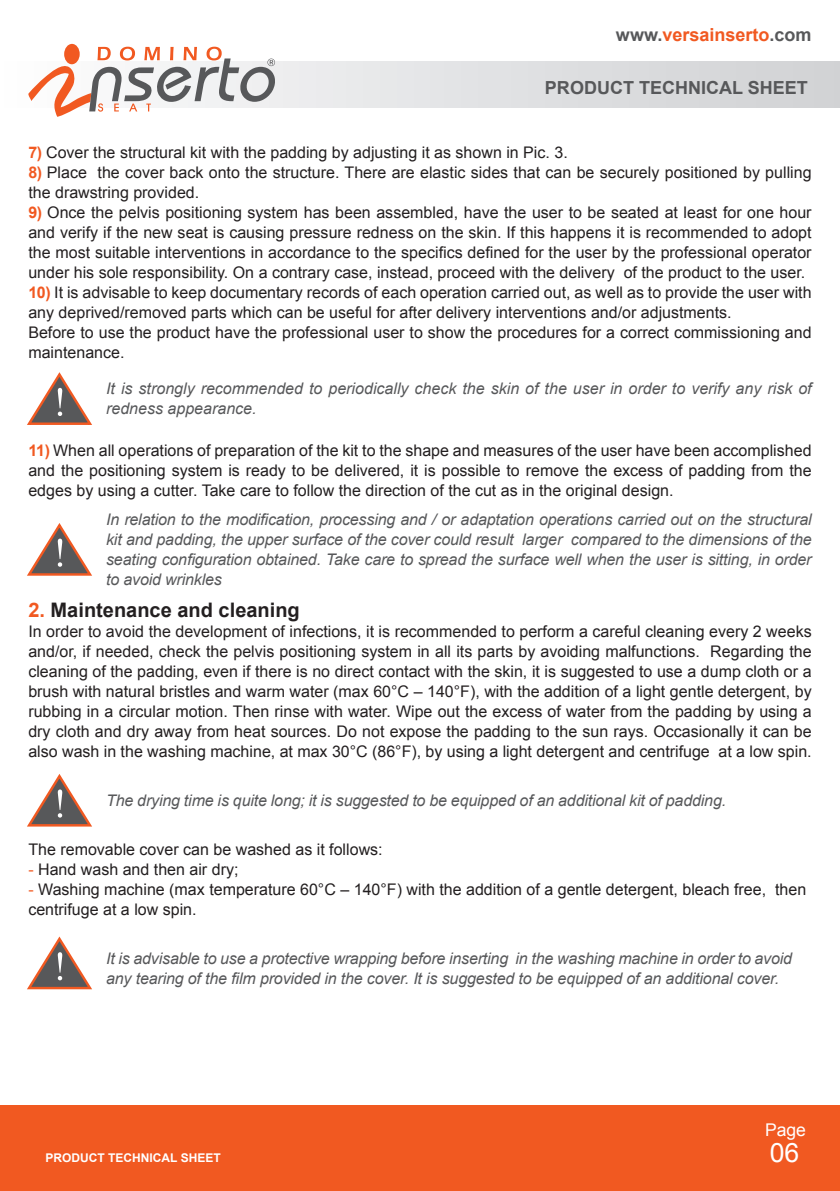
<style>
.page{position:relative;width:840px;height:1191px;background:#fff}
.page>*{position:absolute;margin:0;border:0;box-sizing:border-box;transform-origin:0 0}
.t1{font:26.6px "Arial";color:#fff}
.t2{font:700 20px "Arial";color:#231f20}
.t3{font:700 18px "Arial";color:#57585a}
.t4{font:700 18px "Arial";color:#f15921}
.t5{font:17.6px "Arial";color:#fff}
.t6{font:16px/20px "Arial";color:#231f20}
.t7{font:italic 16px/20px "Arial";letter-spacing:-.01em;color:#57585a}
.t8{font:700 12px "Arial";color:#fff}
.s1{color:#57585a}
.s2{font-weight:700;color:#f15921}
.s3{color:#f15921}
</style>
<div class="page">
<svg style="left:275px;top:62px;width:564px;height:45px;background:#dedfe1"></svg>
<div style="left:0;top:1106px;width:839px;height:85px;background:#f15921"></div>
<svg style="left:64px;top:44px;width:16px;height:20px"></svg>
<svg style="left:28px;top:47px;width:247px;height:70px"></svg>
<svg style="left:27px;top:372px;width:65px;height:53px"></svg>
<svg style="left:27px;top:523px;width:65px;height:53px"></svg>
<svg style="left:27px;top:774px;width:65px;height:53px"></svg>
<svg style="left:27px;top:936px;width:65px;height:54px"></svg>
<p class="t4" style="left:615px;top:23px;width:197px"><span class="s1">www.</span>versainserto<span class="s1">.com</span></p>
<p class="t3" style="left:544px;top:76px;width:264px">PRODUCT TECHNICAL SHEET</p>
<p class="t6" style="left:28px;top:142px;width:540px"><span class="s2">7)</span> Cover the structural kit with the padding by adjusting it as shown in Pic. 3.</p>
<p class="t6" style="left:28px;top:162px;width:784px"><span class="s2">8)</span> Place the cover back onto the structure. There are elastic sides that can be securely positioned by pulling the drawstring provided.</p>
<p class="t6" style="left:28px;top:202px;width:784px;text-align:justify"><span class="s2">9)</span> Once the pelvis positioning system has been assembled, have the user to be seated at least for one hour and verify if the new seat is causing pressure redness on the skin. If this happens it is recommended to adopt the most suitable interventions in accordance to the specifics defined for the user by the professional operator under his sole responsibility. On a contrary case, instead, proceed with the delivery of the product to the user.</p>
<p class="t6" style="left:28px;top:282px;width:784px"><span class="s2">10)</span> It is advisable to keep documentary records of each operation carried out, as well as to provide the user with any deprived/removed parts which can be useful for after delivery interventions and/or adjustments.<br>Before to use the product have the professional user to show the procedures for a correct commissioning and maintenance.</p>
<p class="t7" style="left:106px;top:379px;width:706px">It is strongly recommended to periodically check the skin of the user in order to verify any risk of redness appearance.</p>
<p class="t6" style="left:28px;top:441px;width:784px;text-align:justify"><span class="s2">11)</span> When all operations of preparation of the kit to the shape and measures of the user have been accomplished and the positioning system is ready to be delivered, it is possible to remove the excess of padding from the edges by using a cutter. Take care to follow the direction of the cut as in the original design.</p>
<p class="t7" style="left:106px;top:510px;width:706px;text-align:justify">In relation to the modification, processing and / or adaptation operations carried out on the structural kit and padding, the upper surface of the cover could result larger compared to the dimensions of the seating configuration obtained. Take care to spread the surface well when the user is sitting, in order to avoid wrinkles</p>
<p class="t2" style="left:28px;top:596px;width:273px"><span class="s3">2.</span> Maintenance and cleaning</p>
<p class="t6" style="left:28px;top:621px;width:784px;text-align:justify">In order to avoid the development of infections, it is recommended to perform a careful cleaning every 2 weeks and/or, if needed, check the pelvis positioning system in all its parts by avoiding malfunctions. Regarding the cleaning of the padding, even if there is no direct contact with the skin, it is suggested to use a dump cloth or a brush with natural bristles and warm water (max 60°C – 140°F), with the addition of a light gentle detergent, by rubbing in a circular motion. Then rinse with water. Wipe out the excess of water from the padding by using a dry cloth and dry away from heat sources. Do not expose the padding to the sun rays. Occasionally it can be also wash in the washing machine, at max 30°C (86°F), by using a light detergent and centrifuge at a low spin.</p>
<p class="t7" style="left:106px;top:790px;width:621px">The drying time is quite long; it is suggested to be equipped of an additional kit of padding.</p>
<p class="t6" style="left:28px;top:839px;width:355px">The removable cover can be washed as it follows:</p>
<p class="t6" style="left:28px;top:859px;width:211px"><span class="s3">-</span> Hand wash and then air dry;</p>
<p class="t6" style="left:28px;top:879px;width:779px"><span class="s3">-</span> Washing machine (max temperature 60°C – 140°F) with the addition of a gentle detergent, bleach free, then centrifuge at a low spin.</p>
<p class="t7" style="left:106px;top:949px;width:687px">It is advisable to use a protective wrapping before inserting in the washing machine in order to avoid any tearing of the film provided in the cover. It is suggested to be equipped of an additional cover.</p>
<p class="t8" style="left:45px;top:1150px;width:177px">PRODUCT TECHNICAL SHEET</p>
<p class="t5" style="left:764px;top:1117px;width:42px">Page</p>
<h1 class="t1" style="left:769px;top:1135px;width:31px">06</h1>
</div>
